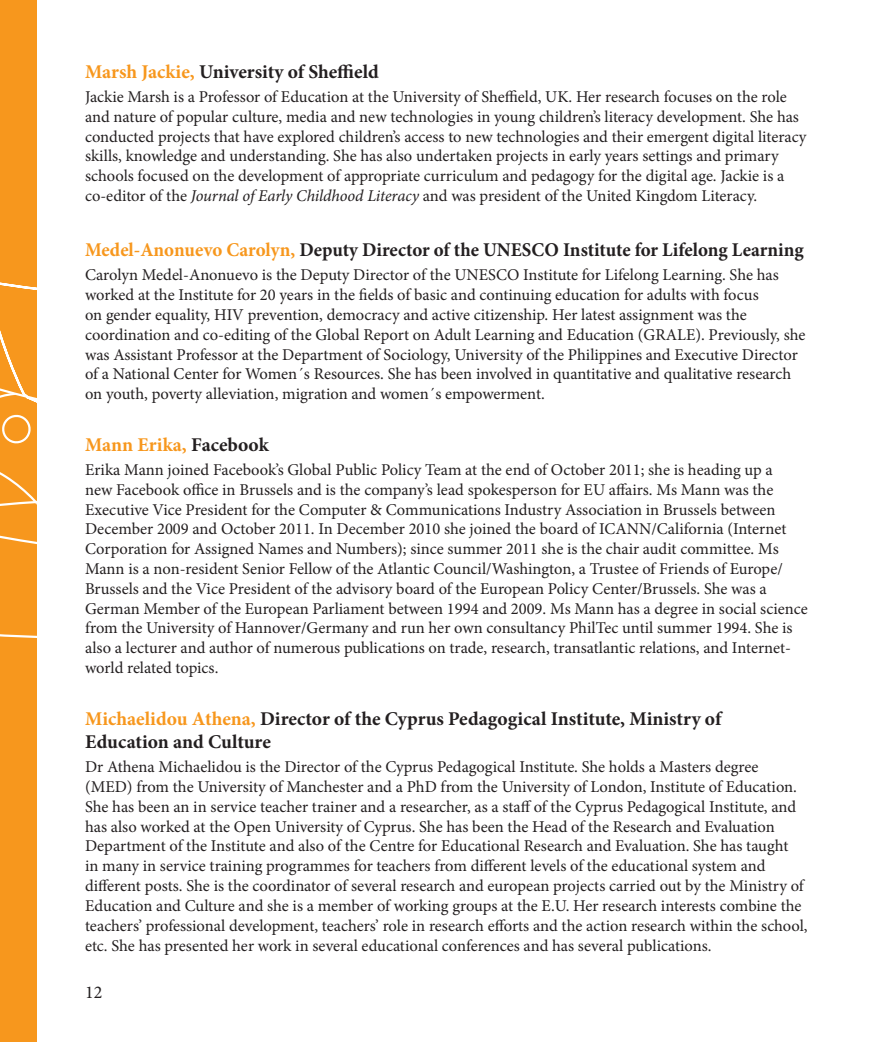
<style>
.page{position:relative;width:893px;height:1042px;background:#fff}
.page>*{position:absolute;margin:0;border:0;box-sizing:border-box;transform-origin:0 0}
.t1{font:700 19.5px/23.4px "Minion Pro";color:#231f20}
.t2{font:700 19.5px "Minion Pro";color:#f7971d}
.t3{font:18px "Minion Pro";color:#231f20}
.t4{font:16.5px/19.8px "Minion Pro";letter-spacing:-.005em;color:#231f20}
.s1{color:#f7971d}
.s2{font-style:italic}
.s3{color:#231f20}
</style>
<div class="page">
<div style="left:0;top:0;width:37px;height:1042px;background:#f7971d"></div>
<svg style="left:0;top:282px;width:37px;height:356px"></svg>
<p class="t1" style="left:85px;top:60px;width:295px"><span class="s1">Marsh Jackie,</span> University of Sheffield</p>
<p class="t4" style="left:85px;top:87px;width:723px">Jackie Marsh is a Professor of Education at the University of Sheffield, UK. Her research focuses on the role and nature of popular culture, media and new technologies in young children’s literacy development. She has conducted projects that have explored children’s access to new technologies and their emergent digital literacy skills, knowledge and understanding. She has also undertaken projects in early years settings and primary schools focused on the development of appropriate curriculum and pedagogy for the digital age. Jackie is a co-editor of the <span class="s2">Journal of Early Childhood Literacy</span> and was president of the United Kingdom Literacy.</p>
<p class="t1" style="left:85px;top:238px;width:720px"><span class="s1">Medel-Anonuevo Carolyn,</span> Deputy Director of the UNESCO Institute for Lifelong Learning</p>
<p class="t4" style="left:85px;top:265px;width:722px">Carolyn Medel-Anonuevo is the Deputy Director of the UNESCO Institute for Lifelong Learning. She has worked at the Institute for 20 years in the fields of basic and continuing education for adults with focus<br>on gender equality, HIV prevention, democracy and active citizenship. Her latest assignment was the coordination and co-editing of the Global Report on Adult Learning and Education (GRALE). Previously, she was Assistant Professor at the Department of Sociology, University of the Philippines and Executive Director of a National Center for Women´s Resources. She has been involved in quantitative and qualitative research on youth, poverty alleviation, migration and women´s empowerment.</p>
<p class="t2" style="left:85px;top:431px;width:185px">Mann Erika, <span class="s3">Facebook</span></p>
<p class="t4" style="left:85px;top:460px;width:724px">Erika Mann joined Facebook’s Global Public Policy Team at the end of October 2011; she is heading up a<br>new Facebook office in Brussels and is the company’s lead spokesperson for EU affairs. Ms Mann was the Executive Vice President for the Computer &amp; Communications Industry Association in Brussels between December 2009 and October 2011. In December 2010 she joined the board of ICANN/California (Internet Corporation for Assigned Names and Numbers); since summer 2011 she is the chair audit committee. Ms Mann is a non-resident Senior Fellow of the Atlantic Council/Washington, a Trustee of Friends of Europe/ Brussels and the Vice President of the advisory board of the European Policy Center/Brussels. She was a German Member of the European Parliament between 1994 and 2009. Ms Mann has a degree in social science from the University of Hannover/Germany and run her own consultancy PhilTec until summer 1994. She is also a lecturer and author of numerous publications on trade, research, transatlantic relations, and Internet&shy;world related topics.</p>
<p class="t1" style="left:85px;top:706px;width:638px"><span class="s1">Michaelidou Athena,</span> Director of the Cyprus Pedagogical Institute, Ministry of<br>Education and Culture</p>
<p class="t4" style="left:85px;top:757px;width:724px">Dr Athena Michaelidou is the Director of the Cyprus Pedagogical Institute. She holds a Masters degree (MED) from the University of Manchester and a PhD from the University of London, Institute of Education.<br>She has been an in service teacher trainer and a researcher, as a staff of the Cyprus Pedagogical Institute, and has also worked at the Open University of Cyprus. She has been the Head of the Research and Evaluation Department of the Institute and also of the Centre for Educational Research and Evaluation. She has taught<br>in many in service training programmes for teachers from different levels of the educational system and different posts. She is the coordinator of several research and european projects carried out by the Ministry of Education and Culture and she is a member of working groups at the E.U. Her research interests combine the teachers’ professional development, teachers’ role in research efforts and the action research within the school, etc. She has presented her work in several educational conferences and has several publications.</p>
<p class="t3" style="left:85px;top:980px;width:19px">12</p>
</div>
